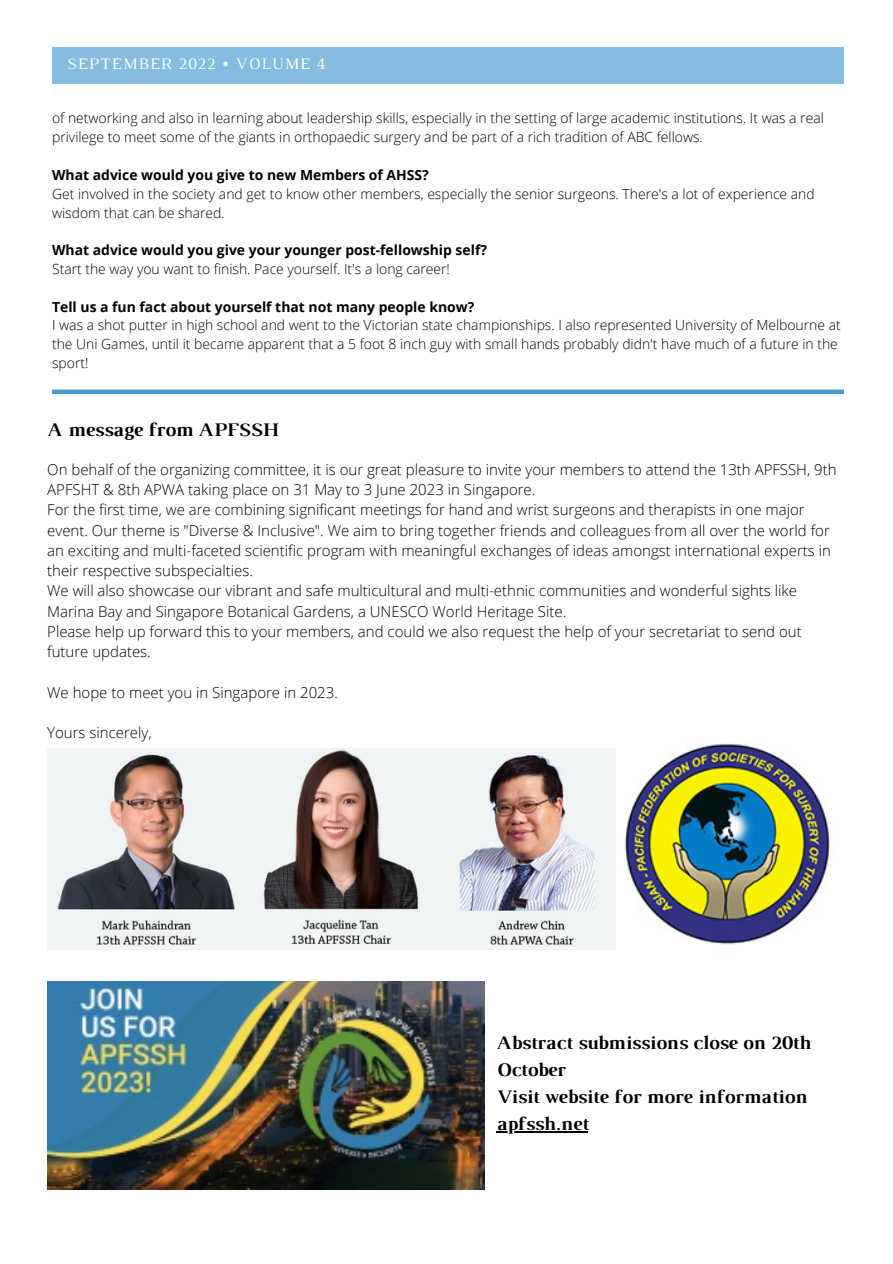
<style>
.page{position:relative;width:893px;height:1264px;background:#fff}
.page>*{position:absolute;margin:0;border:0;box-sizing:border-box;transform-origin:0 0}
.t1{font:700 19.65px "Luthier";color:#000}
.t2{font:700 19.5px/27px "Luthier";color:#000}
.t3{font:16.35px "Luthier";letter-spacing:.06em;color:#fff}
.t4{font:300 15px/20.2px "Open Sans";color:#000}
.t5{font:300 13.95px/18.8px "Open Sans";color:#000}
.t6{font:700 13.95px "Open Sans";color:#000}
</style>
<div class="page">
<div style="left:52px;top:48px;width:791px;height:36px;background:#85bcdf"></div>
<div style="left:52px;top:389px;width:791px;height:5px;background:#489bcf"></div>
<img style="left:47px;top:749px;width:569px;height:200px">
<img style="left:624px;top:743px;width:207px;height:202px">
<img style="left:47px;top:981px;width:437px;height:208px">
<hr style="left:496px;top:1131px;width:92px;height:1px;background:#000">
<p class="t3" style="left:67px;top:58px;width:260px">SEPTEMBER 2022 • VOLUME 4</p>
<p class="t5" style="left:52px;top:109px;width:773px">of networking and also in learning about leadership skills, especially in the setting of large academic institutions. It was a real privilege to meet some of the giants in orthopaedic surgery and be part of a rich tradition of ABC fellows.</p>
<p class="t6" style="left:52px;top:165px;width:378px">What advice would you give to new Members of AHSS?</p>
<p class="t5" style="left:52px;top:184px;width:764px">Get involved in the society and get to know other members, especially the senior surgeons. There's a lot of experience and wisdom that can be shared.</p>
<p class="t6" style="left:52px;top:240px;width:436px">What advice would you give your younger post-fellowship self?</p>
<p class="t5" style="left:52px;top:259px;width:399px">Start the way you want to finish. Pace yourself. It's a long career!</p>
<p class="t6" style="left:52px;top:296px;width:423px">Tell us a fun fact about yourself that not many people know?</p>
<p class="t5" style="left:52px;top:315px;width:790px">I was a shot putter in high school and went to the Victorian state championships. I also represented University of Melbourne at the Uni Games, until it became apparent that a 5 foot 8 inch guy with small hands probably didn't have much of a future in the sport!</p>
<h1 class="t1" style="left:47px;top:422px;width:232px">A message from APFSSH</h1>
<p class="t4" style="left:47px;top:459px;width:790px">On behalf of the organizing committee, it is our great pleasure to invite your members to attend the 13th APFSSH, 9th APFSHT &amp; 8th APWA taking place on 31 May to 3 June 2023 in Singapore.<br>For the first time, we are combining significant meetings for hand and wrist surgeons and therapists in one major event. Our theme is "Diverse &amp; Inclusive". We aim to bring together friends and colleagues from all over the world for an exciting and multi-faceted scientific program with meaningful exchanges of ideas amongst international experts in their respective subspecialties.<br>We will also showcase our vibrant and safe multicultural and multi-ethnic communities and wonderful sights like Marina Bay and Singapore Botanical Gardens, a UNESCO World Heritage Site.<br>Please help up forward this to your members, and could we also request the help of your secretariat to send out future updates.</p>
<p class="t4" style="left:47px;top:681px;width:292px">We hope to meet you in Singapore in 2023.</p>
<p class="t4" style="left:47px;top:722px;width:106px">Yours sincerely,</p>
<h2 class="t2" style="left:496px;top:1031px;width:316px">Abstract submissions close on 20th<br>October<br>Visit website for more information apfssh.net</h2>
</div>
